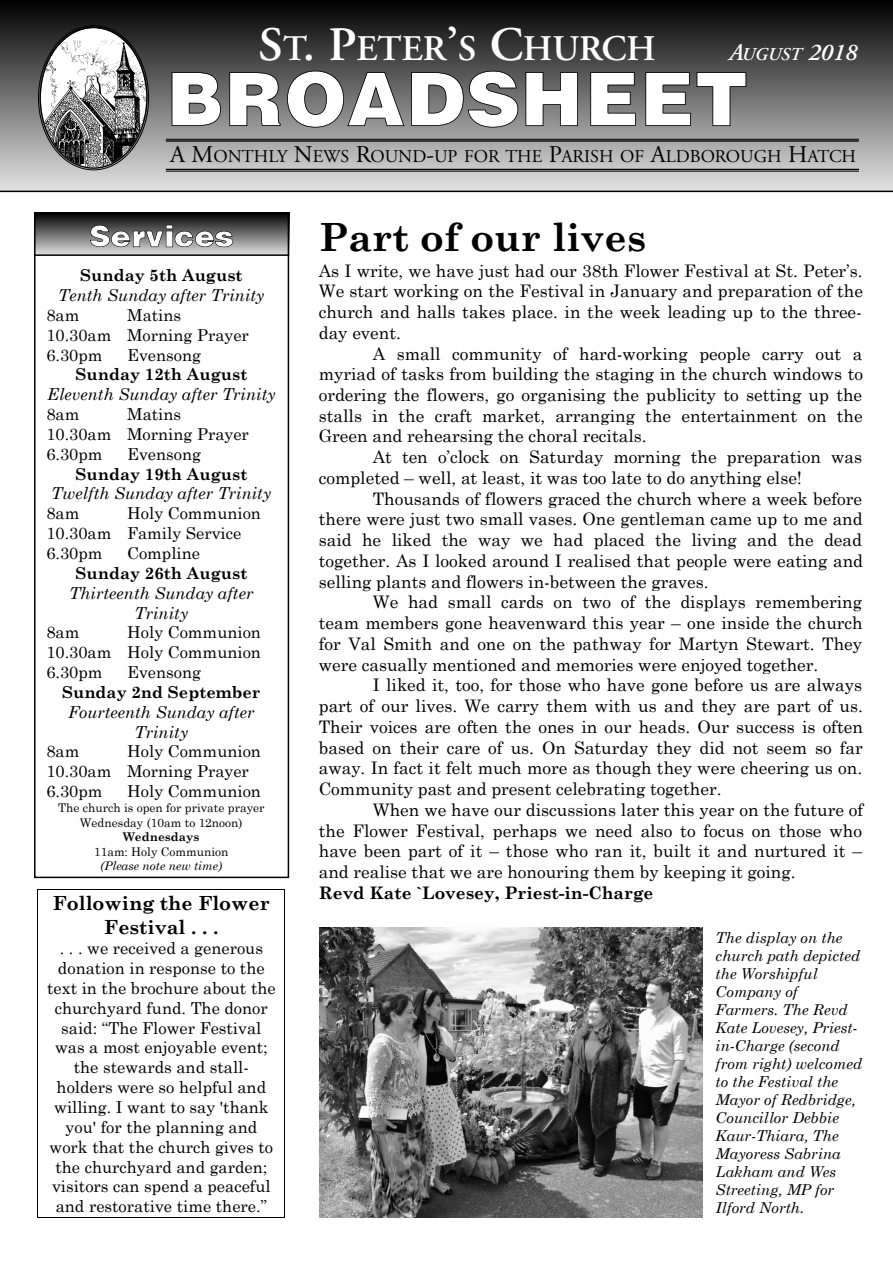
<style>
.page{position:relative;width:893px;height:1263px;background:#fff}
.page>*{position:absolute;margin:0;border:0;box-sizing:border-box;transform-origin:0 0}
.t1{font:700 39px "Century Schoolbook";color:#000}
.t2{font:600 36px "Adobe Garamond";color:#fff}
.t3{font:italic 600 24px "Adobe Garamond";color:#fff}
.t4{font:700 19.5px/23.4px "Century Schoolbook";color:#000;text-align:center}
.t5{font:18px "Adobe Garamond";color:#000}
.t6{font:17.25px/20.7px "Century Schoolbook";color:#000;text-align:justify}
.t7{font:700 17.25px "Century Schoolbook";color:#000}
.t8{font:16.5px/19.8px "Century Schoolbook";color:#000}
.t9{font:italic 16.5px/20px "Century Schoolbook";color:#000;text-align:center}
.t10{font:700 16.5px "Century Schoolbook";color:#000}
.t11{font:italic 15px/18px "Century Schoolbook";color:#000}
.t12{font:12px/14.4px "Century Schoolbook";color:#000;text-align:center}
.t13{font:italic 12px "Century Schoolbook";color:#000}
.t14{font:700 12px "Century Schoolbook";color:#000}
.s1{font-size:48px}
.s2{font-size:18px}
.s3{font-size:24px}
</style>
<div class="page">
<img style="left:319px;top:927px;width:383px;height:291px">
<hr style="left:37px;top:889px;width:248px;height:1px;background:#000">
<hr style="left:37px;top:1217px;width:248px;height:1px;background:#000">
<svg style="left:37px;top:890px;width:1px;height:327px"></svg>
<svg style="left:0;top:0;width:893px;height:191px;background:#6b6b6b"></svg>
<hr style="left:166px;top:139px;width:693px;height:1px;background:#000">
<hr style="left:166px;top:140px;width:693px;height:2px;background:#000">
<svg style="left:38px;top:25px;width:111px;height:145px"></svg>
<svg style="left:172px;top:71px;width:574px;height:57px"></svg>
<hr style="left:166px;top:169px;width:693px;height:1px;background:#000">
<hr style="left:166px;top:171px;width:693px;height:1px;background:#000">
<hr style="left:0;top:191px;width:893px;height:1px;background:#000">
<svg style="left:34px;top:212px;width:256px;height:47px"></svg>
<div style="left:34px;top:213px;width:255px;height:42px;background:linear-gradient(to bottom,#020202,#d9d9d9)"></div>
<svg style="left:90px;top:225px;width:143px;height:22px"></svg>
<hr style="left:34px;top:254px;width:255px;height:2px;background:#000">
<div style="left:34px;top:213px;width:255px;height:665px;border:2px solid #000"></div>
<h2 class="t2" style="left:258px;top:34px;width:399px"><span class="s1">S</span>T<span class="s1">. P</span>ETER<span class="s1">’</span>S <span class="s1">C</span>HURCH</h2>
<h3 class="t3" style="left:728px;top:43px;width:130px">A<span class="s2">UGUST</span> 2018</h3>
<p class="t5" style="left:170px;top:150px;width:687px"><span class="s3">A M</span>ONTHLY <span class="s3">N</span>EWS <span class="s3">R</span>OUND<span class="s3">-</span>UP FOR THE <span class="s3">P</span>ARISH OF <span class="s3">A</span>LDBOROUGH <span class="s3">H</span>ATCH</p>
<p class="t10" style="left:80px;top:265px;width:164px">Sunday 5th August</p>
<p class="t9" style="left:58px;top:285px;width:208px">Tenth Sunday after Trinity</p>
<p class="t8" style="left:46px;top:305px;width:34px">8am</p>
<p class="t8" style="left:46px;top:305px;width:204px;text-indent:81px">Matins<br>10.30am Morning Prayer<br>6.30pm</p>
<p class="t8" style="left:127px;top:344px;width:75px">Evensong</p>
<p class="t10" style="left:75px;top:364px;width:174px">Sunday 12th August</p>
<p class="t9" style="left:47px;top:384px;width:230px">Eleventh Sunday after Trinity</p>
<p class="t8" style="left:46px;top:404px;width:34px">8am</p>
<p class="t8" style="left:46px;top:404px;width:204px;text-indent:81px">Matins<br>10.30am Morning Prayer<br>6.30pm</p>
<p class="t8" style="left:127px;top:443px;width:75px">Evensong</p>
<p class="t10" style="left:75px;top:463px;width:174px">Sunday 19th August</p>
<p class="t9" style="left:51px;top:483px;width:222px">Twelfth Sunday after Trinity</p>
<p class="t8" style="left:46px;top:503px;width:34px">8am</p>
<p class="t8" style="left:46px;top:503px;width:216px;text-indent:81px">Holy Communion<br>10.30am Family Service<br>6.30pm</p>
<p class="t8" style="left:127px;top:543px;width:74px">Compline</p>
<p class="t10" style="left:75px;top:563px;width:174px">Sunday 26th August</p>
<p class="t9" style="left:69px;top:582px;width:186px">Thirteenth Sunday after<br>Trinity</p>
<p class="t8" style="left:46px;top:622px;width:34px">8am</p>
<p class="t8" style="left:46px;top:622px;width:216px;text-align:justify;text-indent:81px">Holy Communion 10.30am Holy Communion 6.30pm</p>
<p class="t8" style="left:127px;top:662px;width:75px">Evensong</p>
<p class="t10" style="left:62px;top:682px;width:200px">Sunday 2nd September</p>
<p class="t9" style="left:68px;top:701px;width:188px">Fourteenth Sunday after<br>Trinity</p>
<p class="t8" style="left:46px;top:741px;width:34px">8am</p>
<p class="t8" style="left:46px;top:741px;width:216px;text-indent:81px">Holy Communion<br>10.30am Morning Prayer<br>6.30pm</p>
<p class="t8" style="left:127px;top:781px;width:135px">Holy Communion</p>
<p class="t12" style="left:58px;top:801px;width:208px">The church is open for private prayer<br>Wednesday (10am to 12noon)</p>
<p class="t14" style="left:123px;top:829px;width:78px">Wednesdays</p>
<p class="t12" style="left:94px;top:844px;width:136px">11am: Holy Communion</p>
<p class="t13" style="left:100px;top:858px;width:123px">(Please note new time)</p>
<p class="t4" style="left:53px;top:891px;width:219px">Following the Flower<br>Festival . . .</p>
<p class="t8" style="left:47px;top:938px;width:230px;text-align:center">. . . we received a generous donation in response to the text in the brochure about the churchyard fund. The donor said: “The Flower Festival was a most enjoyable event; the stewards and stall&shy;holders were so helpful and willing. I want to say 'thank you' for the planning and work that the church gives to the churchyard and garden; visitors can spend a peaceful and restorative time there.”</p>
<h1 class="t1" style="left:319px;top:213px;width:329px">Part of our lives</h1>
<p class="t6" style="left:319px;top:259px;width:546px">As I write, we have just had our 38th Flower Festival at St. Peter’s.<br>We start working on the Festival in January and preparation of the church and halls takes place. in the week leading up to the three&shy;day event.</p>
<p class="t6" style="left:319px;top:342px;width:546px;text-indent:54px">A small community of hard-working people carry out a myriad of tasks from building the staging in the church windows to ordering the flowers, go organising the publicity to setting up the stalls in the craft market, arranging the entertainment on the Green and rehearsing the choral recitals.</p>
<p class="t6" style="left:319px;top:446px;width:545px;text-indent:54px">At ten o’clock on Saturday morning the preparation was completed – well, at least, it was too late to do anything else!</p>
<p class="t6" style="left:319px;top:488px;width:546px;text-indent:54px">Thousands of flowers graced the church where a week before there were just two small vases. One gentleman came up to me and said he liked the way we had placed the living and the dead together. As I looked around I realised that people were eating and selling plants and flowers in-between the graves.</p>
<p class="t6" style="left:319px;top:591px;width:545px;text-indent:54px">We had small cards on two of the displays remembering team members gone heavenward this year – one inside the church for Val Smith and one on the pathway for Martyn Stewart. They were casually mentioned and memories were enjoyed together.</p>
<p class="t6" style="left:319px;top:674px;width:546px;text-indent:54px">I liked it, too, for those who have gone before us are always part of our lives. We carry them with us and they are part of us.<br>Their voices are often the ones in our heads. Our success is often based on their care of us. On Saturday they did not seem so far away. In fact it felt much more as though they were cheering us on.<br>Community past and present celebrating together.</p>
<p class="t6" style="left:319px;top:799px;width:546px;text-indent:54px">When we have our discussions later this year on the future of the Flower Festival, perhaps we need also to focus on those who have been part of it – those who ran it, built it and nurtured it – and realise that we are honouring them by keeping it going.</p>
<p class="t7" style="left:319px;top:882px;width:336px">Revd Kate `Lovesey, Priest-in-Charge</p>
<p class="t11" style="left:716px;top:928px;width:148px">The display on the church path depicted the Worshipful<br>Company of<br>Farmers. The Revd<br>Kate Lovesey, Priest&shy;in-Charge (second from right) welcomed to the Festival the<br>Mayor of Redbridge,<br>Councillor Debbie<br>Kaur-Thiara, The<br>Mayoress Sabrina<br>Lakham and Wes<br>Streeting, MP for<br>Ilford North.</p>
</div>
